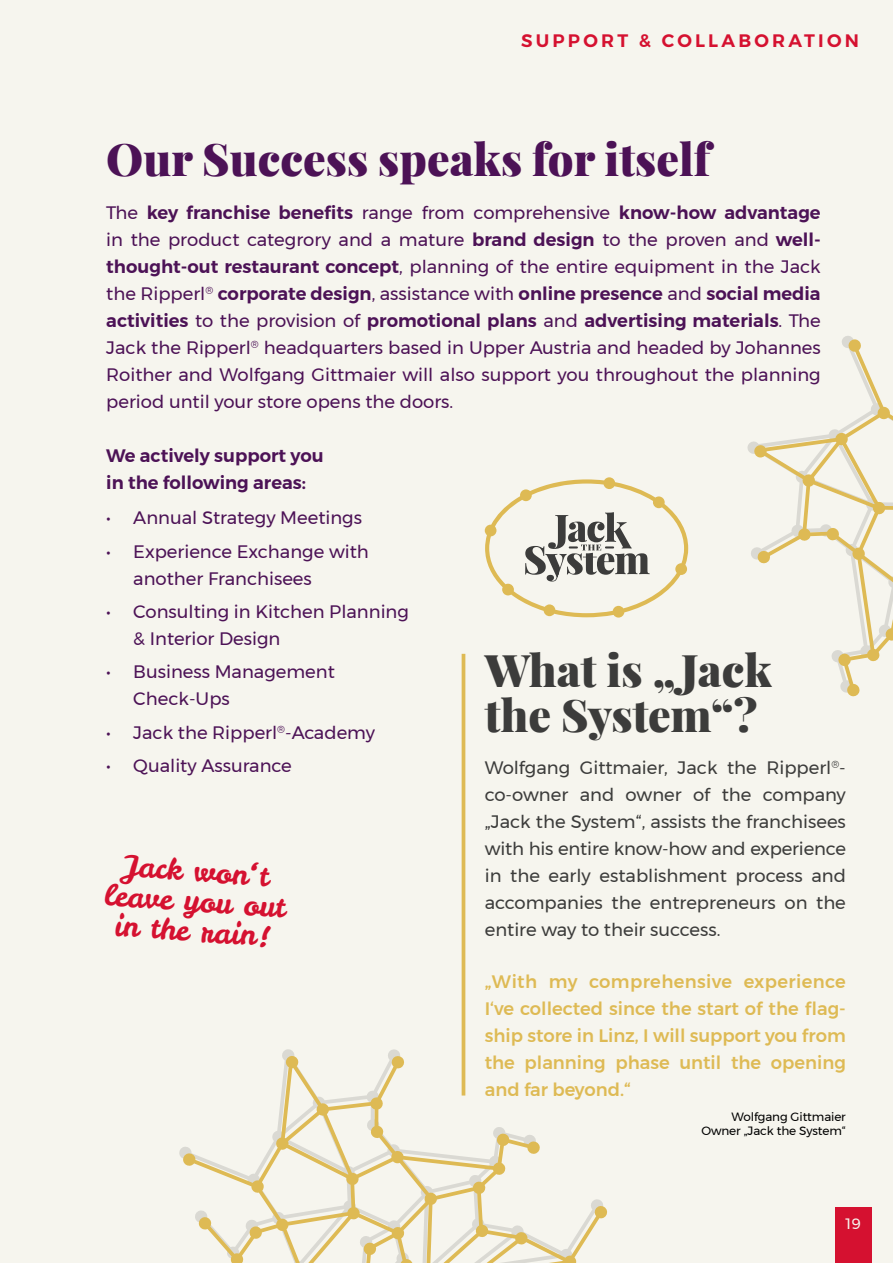
<style>
.page{position:relative;width:893px;height:1263px;background:#f6f5ee}
.page>*{position:absolute;margin:0;border:0;box-sizing:border-box;transform-origin:0 0}
.t1{font:900 45px "Playfair Display";color:#4c1256}
.t2{font:900 45px/45px "Playfair Display";color:#3c3c3b}
.t3{font:29.7px/30px "Leckerli One";color:#d51130;text-align:center}
.t4{font:18px/27px "Montserrat";color:#4c1256}
.t5{font:18px/27px "Montserrat";color:#3c3c3b;text-align:justify}
.t6{font:500 18px/27px "Montserrat";color:#deba54;text-align:justify}
.t7{font:600 18px/27px "Montserrat";color:#4c1256}
.t8{font:600 18px "Montserrat";color:#d51130}
.t9{font:15px "Montserrat";color:#f6f5ee}
.t10{font:12px/14.2px "Montserrat";letter-spacing:-.01em;color:#000;text-align:right}
.s1{font-weight:600}
</style>
<div class="page">
<svg style="left:485px;top:477px;width:203px;height:141px"></svg>
<svg style="left:182px;top:1055px;width:425px;height:208px"></svg>
<svg style="left:754px;top:339px;width:139px;height:358px"></svg>
<hr style="left:462px;top:654px;width:3px;height:441px;background:#deba54">
<div style="left:836px;top:1207px;width:36px;height:56px;background:#d51130"></div>
<p class="t8" style="left:521px;top:27px;width:79px">su pport</p>
<p class="t8" style="left:639px;top:27px;width:39px">&amp; colla</p>
<p class="t8" style="left:738px;top:27px;width:32px">boration</p>
<h1 class="t1" style="left:106px;top:130px;width:605px">Our Success speaks for itself</h1>
<p class="t4" style="left:106px;top:199px;width:716px;text-align:justify">The <span class="s1">key franchise benefits</span> range from comprehensive <span class="s1">know-how advantage </span>in the product categrory and a mature <span class="s1">brand design</span> to the proven and <span class="s1">well&shy;thought-out restaurant concept</span>, planning of the entire equipment in the Jack the Ripperl<sup>®</sup> <span class="s1">corporate design</span>, assistance with <span class="s1">online presence</span> and <span class="s1">social media activities</span> to the provision of <span class="s1">promotional plans</span> and <span class="s1">advertising materials</span>. The Jack the Ripperl<sup>®</sup> headquarters based in Upper Austria and headed by Johannes Roither and Wolfgang Gittmaier will also support you throughout the planning period until your store opens the doors.</p>
<p class="t7" style="left:106px;top:442px;width:219px">We actively support you in the following areas:</p>
<p class="t4" style="left:106px;top:504px;width:257px">• Annual Strategy Meetings</p>
<p class="t4" style="left:133px;top:538px;width:237px;text-indent:-27px">• Experience Exchange with another Franchisees</p>
<p class="t4" style="left:133px;top:598px;width:277px;text-indent:-27px">• Consulting in Kitchen Planning &amp; Interior Design</p>
<p class="t4" style="left:133px;top:658px;width:203px;text-indent:-27px">• Business Management<br>Check-Ups</p>
<p class="t4" style="left:106px;top:719px;width:270px">• Jack the Ripperl<sup>®</sup>-Academy</p>
<p class="t4" style="left:106px;top:752px;width:187px">• Quality Assurance</p>
<h1 class="t2" style="left:485px;top:647px;width:288px">What is „ Jack the System“?</h1>
<p class="t5" style="left:485px;top:754px;width:363px">Wolfgang Gittmaier, Jack the Ripperl<sup>®</sup>- co-owner and owner of the company „Jack the System“, assists the franchisees with his entire know-how and experience in the early establishment process and accompanies the entrepreneurs on the entire way to their success.</p>
<p class="t6" style="left:485px;top:967px;width:363px">„With my comprehensive experience I‘ve collected since the start of the flag&shy;ship store in Linz, I will support you from the planning phase until the opening and far beyond.“</p>
<h2 class="t3" style="left:107px;top:849px;width:183px;rotate:4deg">Jack won‘t leave you out in the rain!</h2>
<p class="t10" style="left:701px;top:1110px;width:146px">Wolfgang Gittmaier<br>Owner „Jack the System“</p>
<p class="t9" style="left:845px;top:1212px;width:17px">19</p>
</div>
